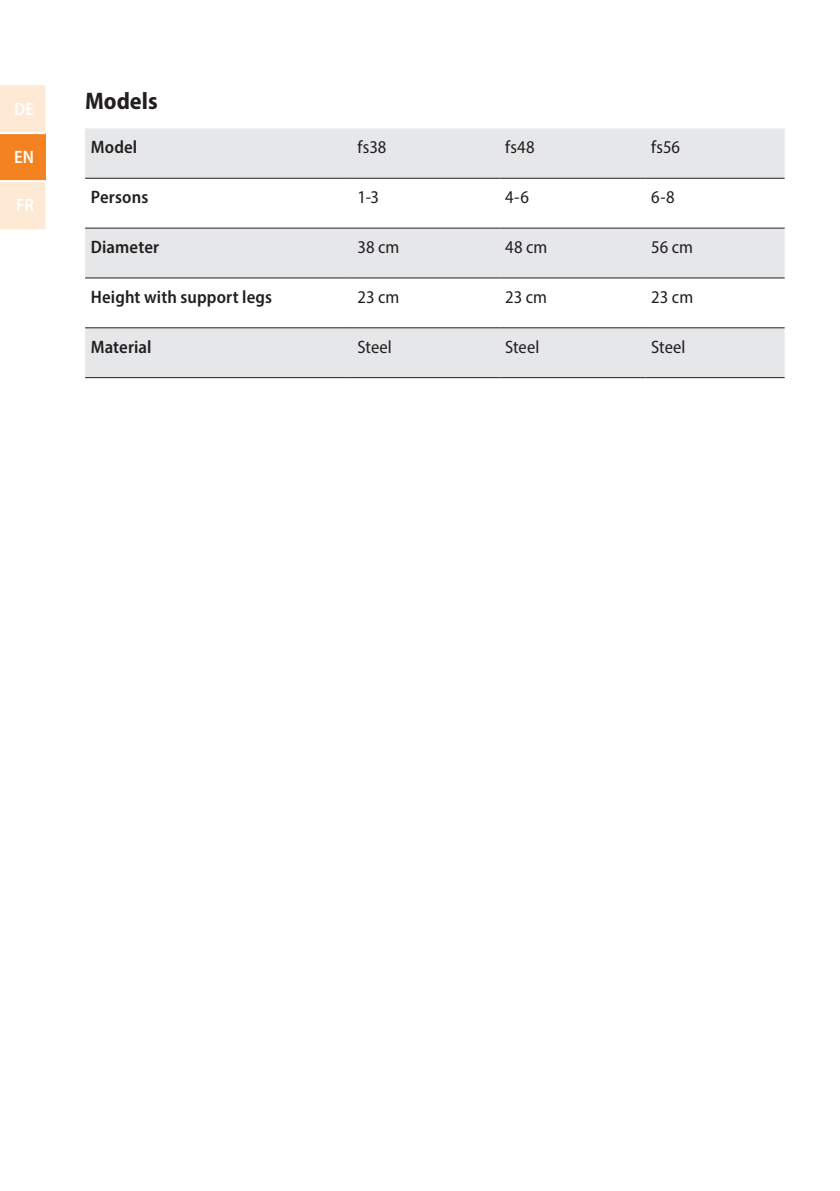
<style>
.page{position:relative;width:840px;height:1191px;background:#fff}
.page>*{position:absolute;margin:0;border:0;box-sizing:border-box;transform-origin:0 0}
.t1{font:700 semi-condensed 24px "Myriad Pro";color:#231f20}
.t2{font:semi-condensed 18px "Myriad Pro";letter-spacing:.005em;color:#231f20}
.t3{font:600 semi-condensed 18px "Myriad Pro";letter-spacing:.01em;color:#231f20}
.t4{font:600 semi-condensed 18px "Myriad Pro";color:#fff}
</style>
<div class="page">
<div style="left:0;top:85px;width:45px;height:47px;background:#fee9d5"></div>
<div style="left:15px;top:102px;width:18px;height:13px;background:#fee9d5"></div>
<div style="left:0;top:133px;width:45px;height:48px;background:#f58220"></div>
<div style="left:0;top:182px;width:45px;height:47px;background:#fee9d5"></div>
<div style="left:17px;top:198px;width:17px;height:13px;background:#fee9d5"></div>
<hr style="left:0;top:180px;width:45px;height:2px;background:#fff">
<hr style="left:0;top:132px;width:45px;height:2px;background:#fff">
<svg style="left:85px;top:128px;width:699px;height:249px;fill:#e6e7e9"></svg>
<hr style="left:85px;top:178px;width:266px;height:1px;background:#231f20">
<hr style="left:351px;top:178px;width:148px;height:1px;background:#231f20">
<hr style="left:499px;top:178px;width:146px;height:1px;background:#231f20">
<hr style="left:645px;top:178px;width:139px;height:1px;background:#231f20">
<hr style="left:85px;top:228px;width:266px;height:1px;background:#231f20">
<hr style="left:351px;top:228px;width:148px;height:1px;background:#231f20">
<hr style="left:499px;top:228px;width:146px;height:1px;background:#231f20">
<hr style="left:645px;top:228px;width:139px;height:1px;background:#231f20">
<hr style="left:85px;top:277px;width:266px;height:1px;background:#231f20">
<hr style="left:351px;top:277px;width:148px;height:1px;background:#231f20">
<hr style="left:499px;top:277px;width:146px;height:1px;background:#231f20">
<hr style="left:645px;top:277px;width:139px;height:1px;background:#231f20">
<hr style="left:85px;top:327px;width:266px;height:1px;background:#231f20">
<hr style="left:351px;top:327px;width:148px;height:1px;background:#231f20">
<hr style="left:499px;top:327px;width:146px;height:1px;background:#231f20">
<hr style="left:645px;top:327px;width:139px;height:1px;background:#231f20">
<hr style="left:85px;top:377px;width:266px;height:1px;background:#231f20">
<hr style="left:351px;top:377px;width:148px;height:1px;background:#231f20">
<hr style="left:499px;top:377px;width:146px;height:1px;background:#231f20">
<hr style="left:645px;top:377px;width:139px;height:1px;background:#231f20">
<p class="t4" style="left:14px;top:97px;width:21px">DE</p>
<p class="t4" style="left:14px;top:145px;width:21px">EN</p>
<p class="t4" style="left:16px;top:193px;width:19px">FR</p>
<h1 class="t1" style="left:85px;top:86px;width:74px">Models</h1>
<p class="t3" style="left:91px;top:136px;width:48px">Model</p>
<p class="t2" style="left:357px;top:136px;width:30px">fs38</p>
<p class="t2" style="left:505px;top:136px;width:31px">fs48</p>
<p class="t2" style="left:651px;top:136px;width:30px">fs56</p>
<p class="t3" style="left:91px;top:186px;width:59px">Persons</p>
<p class="t2" style="left:357px;top:186px;width:23px">1-3</p>
<p class="t2" style="left:505px;top:186px;width:25px">4-6</p>
<p class="t2" style="left:651px;top:186px;width:25px">6-8</p>
<p class="t3" style="left:91px;top:236px;width:70px">Diameter</p>
<p class="t2" style="left:357px;top:236px;width:43px">38 cm</p>
<p class="t2" style="left:505px;top:236px;width:44px">48 cm</p>
<p class="t2" style="left:651px;top:236px;width:43px">56 cm</p>
<p class="t3" style="left:91px;top:285px;width:183px">Height with support legs</p>
<p class="t2" style="left:357px;top:286px;width:43px">23 cm</p>
<p class="t2" style="left:505px;top:286px;width:43px">23 cm</p>
<p class="t2" style="left:651px;top:286px;width:43px">23 cm</p>
<p class="t3" style="left:91px;top:335px;width:62px">Material</p>
<p class="t2" style="left:357px;top:335px;width:36px">Steel</p>
<p class="t2" style="left:505px;top:335px;width:36px">Steel</p>
<p class="t2" style="left:651px;top:335px;width:36px">Steel</p>
</div>
